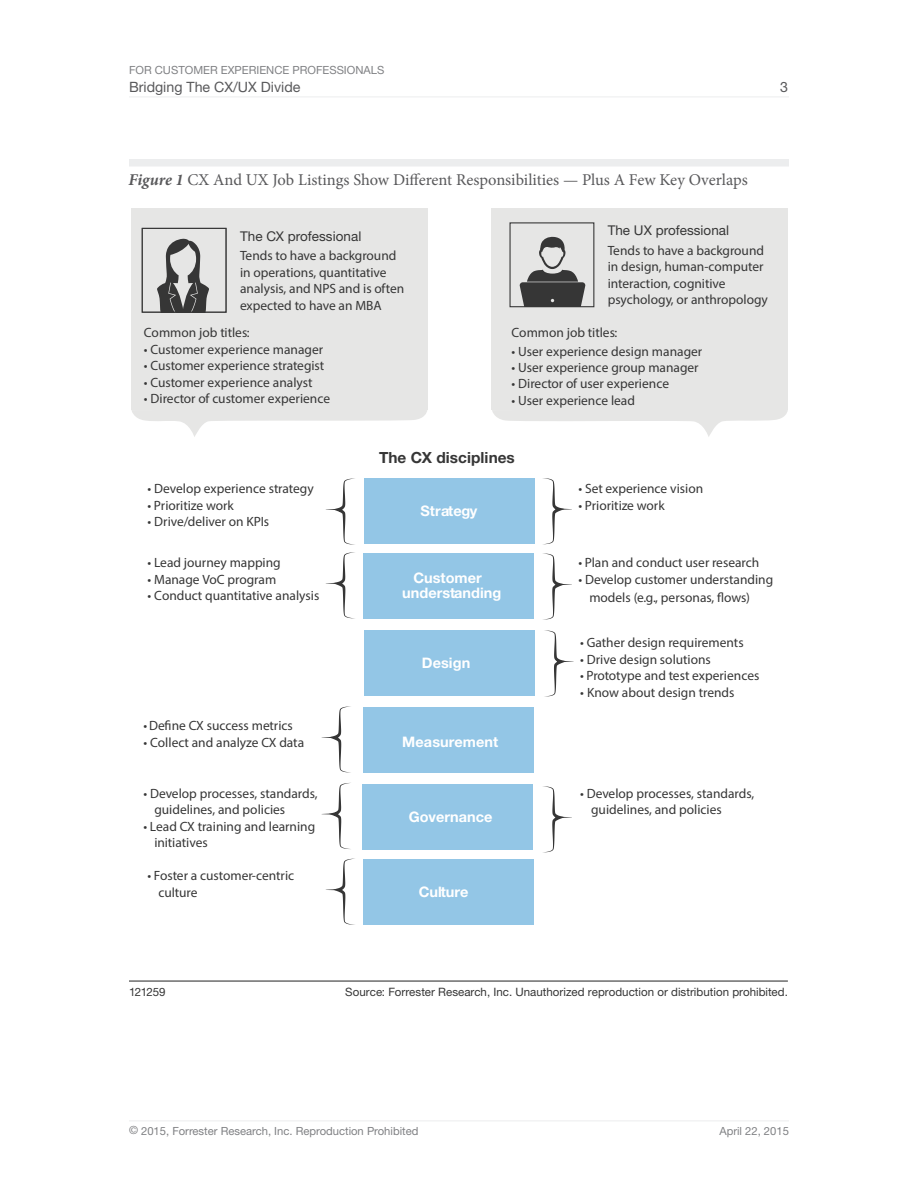
<style>
.page{position:relative;width:918px;height:1188px;background:#fff}
.page>*{position:absolute;margin:0;border:0;box-sizing:border-box;transform-origin:0 0}
.t1{font:16.5px "Minion Pro";letter-spacing:-.005em;color:#59595b}
.t2{font:700 15.3px "Helvetica Neue LT Std";letter-spacing:.005em;color:#363636}
.t3{font:700 14.55px/15.6px "Helvetica Neue LT Std";color:#fff;text-align:center}
.t4{font:14.25px "Helvetica Neue LT Std";color:#59595b}
.t5{font:300 13.5px/16.5px "Helvetica Neue LT Std";color:#363636}
.t6{font:13.5px "Helvetica Neue LT Std";color:#363636}
.t7{font:11.55px "Helvetica Neue LT Std";color:#363636}
.t8{font:11.25px "Helvetica Neue LT Std";color:#808184}
.s1{font-weight:700;font-style:italic}
</style>
<div class="page">
<hr style="left:129px;top:97px;width:660px;height:1px;background:#ecedee">
<hr style="left:129px;top:1120px;width:660px;height:1px;background:#ecedee">
<div style="left:129px;top:159px;width:660px;height:7px;background:#ecedee"></div>
<hr style="left:129px;top:981px;width:659px;height:1px;background:#363636">
<div style="left:492px;top:208px;width:296px;height:202px;background:#e6e6e5"></div>
<div style="left:364px;top:478px;width:170px;height:66px;background:#93c6e6"></div>
<div style="left:363px;top:553px;width:171px;height:66px;background:#93c6e6"></div>
<div style="left:364px;top:631px;width:170px;height:65px;background:#93c6e6"></div>
<div style="left:363px;top:707px;width:170px;height:66px;background:#93c6e6"></div>
<div style="left:362px;top:784px;width:171px;height:65px;background:#93c6e6"></div>
<div style="left:363px;top:860px;width:171px;height:65px;background:#93c6e6"></div>
<div style="left:131px;top:208px;width:296px;height:202px;background:#e6e6e5"></div>
<svg style="left:326px;top:478px;width:29px;height:67px"></svg>
<svg style="left:326px;top:552px;width:29px;height:66px"></svg>
<svg style="left:322px;top:706px;width:29px;height:67px"></svg>
<svg style="left:322px;top:783px;width:28px;height:66px"></svg>
<svg style="left:326px;top:859px;width:29px;height:66px"></svg>
<svg style="left:543px;top:478px;width:29px;height:66px"></svg>
<svg style="left:543px;top:553px;width:29px;height:67px"></svg>
<svg style="left:544px;top:630px;width:30px;height:67px"></svg>
<svg style="left:543px;top:786px;width:29px;height:66px"></svg>
<div style="left:509px;top:222px;width:85px;height:85px;border:1px solid #363636"></div>
<svg style="left:132px;top:409px;width:296px;height:28px"></svg>
<svg style="left:492px;top:410px;width:296px;height:27px"></svg>
<svg style="left:157px;top:239px;width:52px;height:72px"></svg>
<div style="left:142px;top:228px;width:85px;height:85px;border:1px solid #363636"></div>
<svg style="left:520px;top:237px;width:65px;height:70px"></svg>
<p class="t8" style="left:129px;top:63px;width:257px">For Customer Experience Professionals</p>
<p class="t4" style="left:129px;top:78px;width:173px">Bridging The CX/UX Divide</p>
<p class="t4" style="left:780px;top:78px;width:9px">3</p>
<p class="t1" style="left:129px;top:168px;width:621px"><span class="s1">Figure 1</span> CX And UX Job Listings Show Different Responsibilities — Plus A Few Key Overlaps</p>
<p class="t6" style="left:240px;top:228px;width:123px">The CX professional</p>
<p class="t5" style="left:240px;top:248px;width:166px">Tends to have a background in operations, quantitative analysis, and NPS and is often expected to have an MBA</p>
<p class="t5" style="left:144px;top:324px;width:107px">Common job titles:</p>
<p class="t5" style="left:144px;top:341px;width:181px">• Customer experience manager</p>
<p class="t5" style="left:144px;top:357px;width:182px">• Customer experience strategist</p>
<p class="t5" style="left:144px;top:374px;width:170px">• Customer experience analyst</p>
<p class="t5" style="left:144px;top:390px;width:188px">• Director of customer experience</p>
<p class="t6" style="left:608px;top:222px;width:123px">The UX professional</p>
<p class="t5" style="left:608px;top:242px;width:162px">Tends to have a background in design, human-computer interaction, cognitive psychology, or anthropology</p>
<p class="t5" style="left:512px;top:324px;width:107px">Common job titles:</p>
<p class="t5" style="left:512px;top:343px;width:192px">• User experience design manager</p>
<p class="t5" style="left:512px;top:359px;width:189px">• User experience group manager</p>
<p class="t5" style="left:512px;top:375px;width:159px">• Director of user experience</p>
<p class="t5" style="left:512px;top:392px;width:125px">• User experience lead</p>
<p class="t5" style="left:148px;top:480px;width:168px">• Develop experience strategy</p>
<p class="t5" style="left:148px;top:497px;width:88px">• Prioritize work</p>
<p class="t5" style="left:148px;top:513px;width:123px">• Drive/deliver on KPIs</p>
<p class="t5" style="left:148px;top:554px;width:135px">• Lead journey mapping</p>
<p class="t5" style="left:148px;top:571px;width:130px">• Manage VoC program</p>
<p class="t5" style="left:148px;top:587px;width:173px">• Conduct quantitative analysis</p>
<p class="t5" style="left:143px;top:717px;width:151px">• Define CX success metrics</p>
<p class="t5" style="left:143px;top:734px;width:162px">• Collect and analyze CX data</p>
<p class="t5" style="left:154px;top:785px;width:165px;text-indent:-11px">• Develop processes, standards, guidelines, and policies</p>
<p class="t5" style="left:154px;top:818px;width:162px;text-indent:-11px">• Lead CX training and learning initiatives</p>
<p class="t5" style="left:159px;top:867px;width:137px;text-indent:-11px">• Foster a customer-centric culture</p>
<p class="t2" style="left:379px;top:448px;width:137px">The CX disciplines</p>
<p class="t3" style="left:421px;top:503px;width:58px">Strategy</p>
<p class="t3" style="left:402px;top:570px;width:101px">Customer understanding</p>
<p class="t3" style="left:422px;top:655px;width:50px">Design</p>
<p class="t3" style="left:402px;top:733px;width:98px">Measurement</p>
<p class="t3" style="left:409px;top:808px;width:85px">Governance</p>
<p class="t3" style="left:419px;top:884px;width:51px">Culture</p>
<p class="t5" style="left:578px;top:480px;width:126px">• Set experience vision</p>
<p class="t5" style="left:578px;top:497px;width:88px">• Prioritize work</p>
<p class="t5" style="left:578px;top:554px;width:183px">• Plan and conduct user research</p>
<p class="t5" style="left:589px;top:570px;width:185px;line-height:18px;text-indent:-11px">• Develop customer understanding models (e.g., personas, flows)</p>
<p class="t5" style="left:580px;top:634px;width:165px">• Gather design requirements</p>
<p class="t5" style="left:580px;top:651px;width:132px">• Drive design solutions</p>
<p class="t5" style="left:580px;top:667px;width:181px">• Prototype and test experiences</p>
<p class="t5" style="left:580px;top:684px;width:156px">• Know about design trends</p>
<p class="t5" style="left:591px;top:785px;width:165px;text-indent:-11px">• Develop processes, standards, guidelines, and policies</p>
<p class="t7" style="left:129px;top:985px;width:38px">121259</p>
<p class="t7" style="left:345px;top:985px;width:444px">Source: Forrester Research, Inc. Unauthorized reproduction or distribution prohibited.</p>
<p class="t8" style="left:129px;top:1124px;width:291px">© 2015, Forrester Research, Inc. Reproduction Prohibited</p>
<p class="t8" style="left:719px;top:1124px;width:71px">April 22, 2015</p>
</div>
